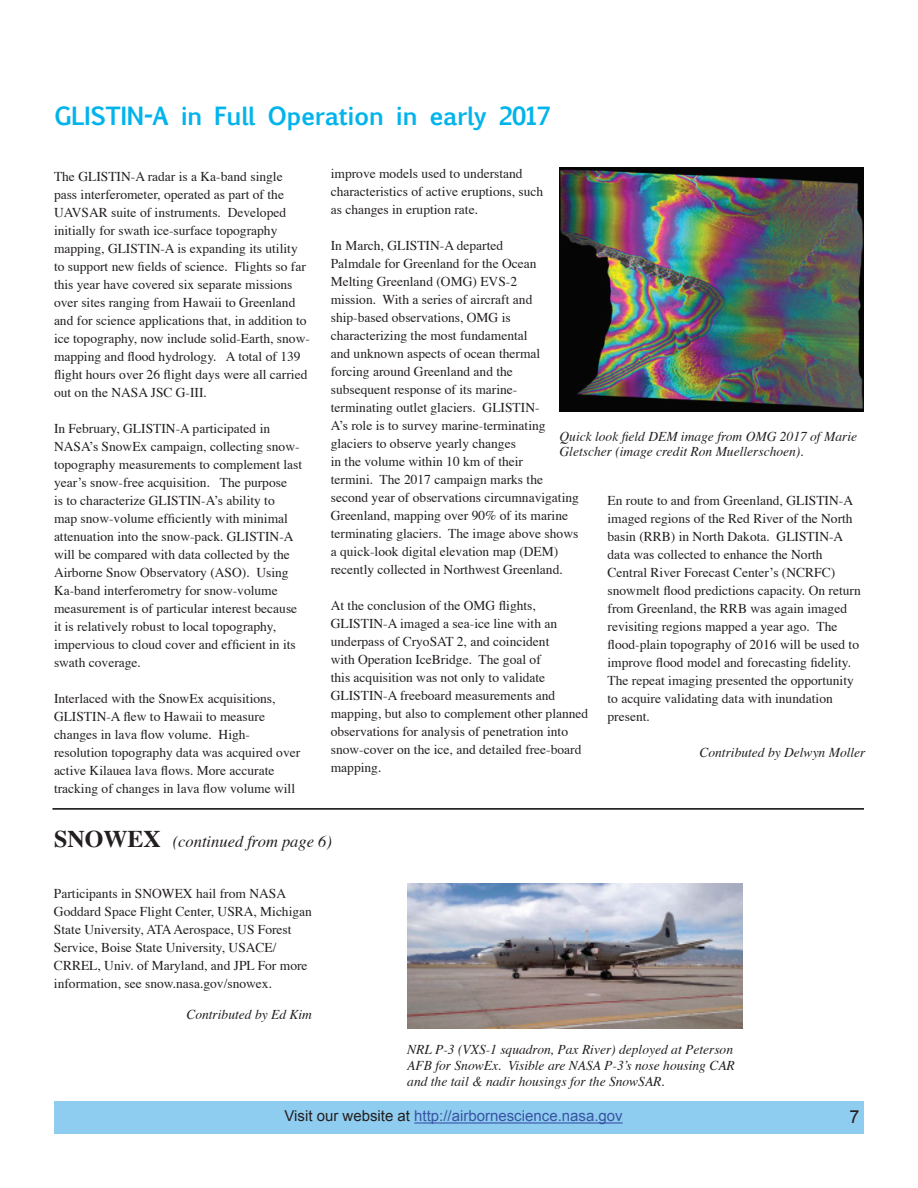
<style>
.page{position:relative;width:918px;height:1188px;background:#fff}
.page>*{position:absolute;margin:0;border:0;box-sizing:border-box;transform-origin:0 0}
.t1{font:700 24px "Euphemia UCAS";letter-spacing:-.02em;color:#02b4eb}
.t2{font:18px "Arial";color:#231f20}
.t3{font:italic 16.5px "Times";color:#231f20}
.t4{font:15px "Arial";color:#3853a3}
.t5{font:13.5px/18px "Times";color:#231f20}
.t6{font:italic 13.5px/16.2px "Times";color:#231f20}
.s1{font-weight:700;font-style:normal;font-size:24px}
.s2{color:#231f20}
</style>
<div class="page">
<div style="left:54px;top:1101px;width:810px;height:33px;background:#8fcdf0"></div>
<hr style="left:414px;top:1122px;width:209px;height:2px;background:#3853a3">
<img style="left:407px;top:884px;width:335px;height:144px">
<hr style="left:52px;top:808px;width:812px;height:2px;background:#040503">
<img style="left:560px;top:168px;width:304px;height:244px">
<h1 class="t1" style="left:54px;top:98px;width:499px">GLISTIN-A in Full Operation in early 2017</h1>
<p class="t5" style="left:54px;top:166px;width:257px">The GLISTIN-A radar is a Ka-band single<br>pass interferometer, operated as part of the UAVSAR suite of instruments. Developed initially for swath ice-surface topography mapping, GLISTIN-A is expanding its utility to support new fields of science. Flights so far this year have covered six separate missions over sites ranging from Hawaii to Greenland and for science applications that, in addition to ice topography, now include solid-Earth, snow&shy;mapping and flood hydrology. A total of 139 flight hours over 26 flight days were all carried out on the NASA JSC G-III.</p>
<p class="t5" style="left:54px;top:418px;width:250px">In February, GLISTIN-A participated in NASA’s SnowEx campaign, collecting snow&shy;topography measurements to complement last year’s snow-free acquisition. The purpose<br>is to characterize GLISTIN-A’s ability to<br>map snow-volume efficiently with minimal attenuation into the snow-pack. GLISTIN-A will be compared with data collected by the Airborne Snow Observatory (ASO). Using Ka-band interferometry for snow-volume measurement is of particular interest because it is relatively robust to local topography, impervious to cloud cover and efficient in its swath coverage.</p>
<p class="t5" style="left:54px;top:688px;width:248px">Interlaced with the SnowEx acquisitions, GLISTIN-A flew to Hawaii to measure changes in lava flow volume. High&shy;resolution topography data was acquired over active Kilauea lava flows. More accurate tracking of changes in lava flow volume will</p>
<p class="t5" style="left:331px;top:163px;width:214px">improve models used to understand characteristics of active eruptions, such as changes in eruption rate.</p>
<p class="t5" style="left:331px;top:235px;width:250px">In March, GLISTIN-A departed<br>Palmdale for Greenland for the Ocean Melting Greenland (OMG) EVS-2<br>mission. With a series of aircraft and ship-based observations, OMG is characterizing the most fundamental<br>and unknown aspects of ocean thermal forcing around Greenland and the<br>subsequent response of its marine&shy;terminating outlet glaciers. GLISTIN-<br>A’s role is to survey marine-terminating glaciers to observe yearly changes<br>in the volume within 10 km of their<br>termini. The 2017 campaign marks the second year of observations circumnavigating Greenland, mapping over 90% of its marine terminating glaciers. The image above shows a quick-look digital elevation map (DEM) recently collected in Northwest Greenland.</p>
<p class="t5" style="left:331px;top:595px;width:259px">At the conclusion of the OMG flights, GLISTIN-A imaged a sea-ice line with an underpass of CryoSAT 2, and coincident<br>with Operation IceBridge. The goal of<br>this acquisition was not only to validate GLISTIN-A freeboard measurements and mapping, but also to complement other planned observations for analysis of penetration into snow-cover on the ice, and detailed free-board mapping.</p>
<p class="t6" style="left:560px;top:428px;width:299px;line-height:15px">Quick look field DEM image from OMG 2017 of Marie<br>Gletscher (image credit Ron Muellerschoen).</p>
<p class="t5" style="left:608px;top:490px;width:255px">En route to and from Greenland, GLISTIN-A imaged regions of the Red River of the North basin (RRB) in North Dakota. GLISTIN-A data was collected to enhance the North Central River Forecast Center’s (NCRFC) snowmelt flood predictions capacity. On return from Greenland, the RRB was again imaged revisiting regions mapped a year ago. The flood-plain topography of 2016 will be used to improve flood model and forecasting fidelity.<br>The repeat imaging presented the opportunity to acquire validating data with inundation present.</p>
<p class="t6" style="left:699px;top:743px;width:168px">Contributed by Delwyn Moller</p>
<p class="t3" style="left:54px;top:827px;width:280px"><span class="s1">SNOWEX</span> (continued from page 6)</p>
<p class="t5" style="left:54px;top:883px;width:259px">Participants in SNOWEX hail from NASA Goddard Space Flight Center, USRA, Michigan State University, ATA Aerospace, US Forest Service, Boise State University, USACE/ CRREL, Univ. of Maryland, and JPL For more information, see snow.nasa.gov/snowex.</p>
<p class="t6" style="left:186px;top:1006px;width:127px">Contributed by Ed Kim</p>
<p class="t6" style="left:407px;top:1040px;width:329px">NRL P-3 (VXS-1 squadron, Pax River) deployed at Peterson<br>AFB for SnowEx. Visible are NASA P-3’s nose housing CAR and the tail &amp; nadir housings for the SnowSAR.</p>
<p class="t4" style="left:284px;top:1106px;width:340px"><span class="s2">Visit our website at</span> http://airbornescience.nasa.gov</p>
<h2 class="t2" style="left:849px;top:1105px;width:12px">7</h2>
</div>
